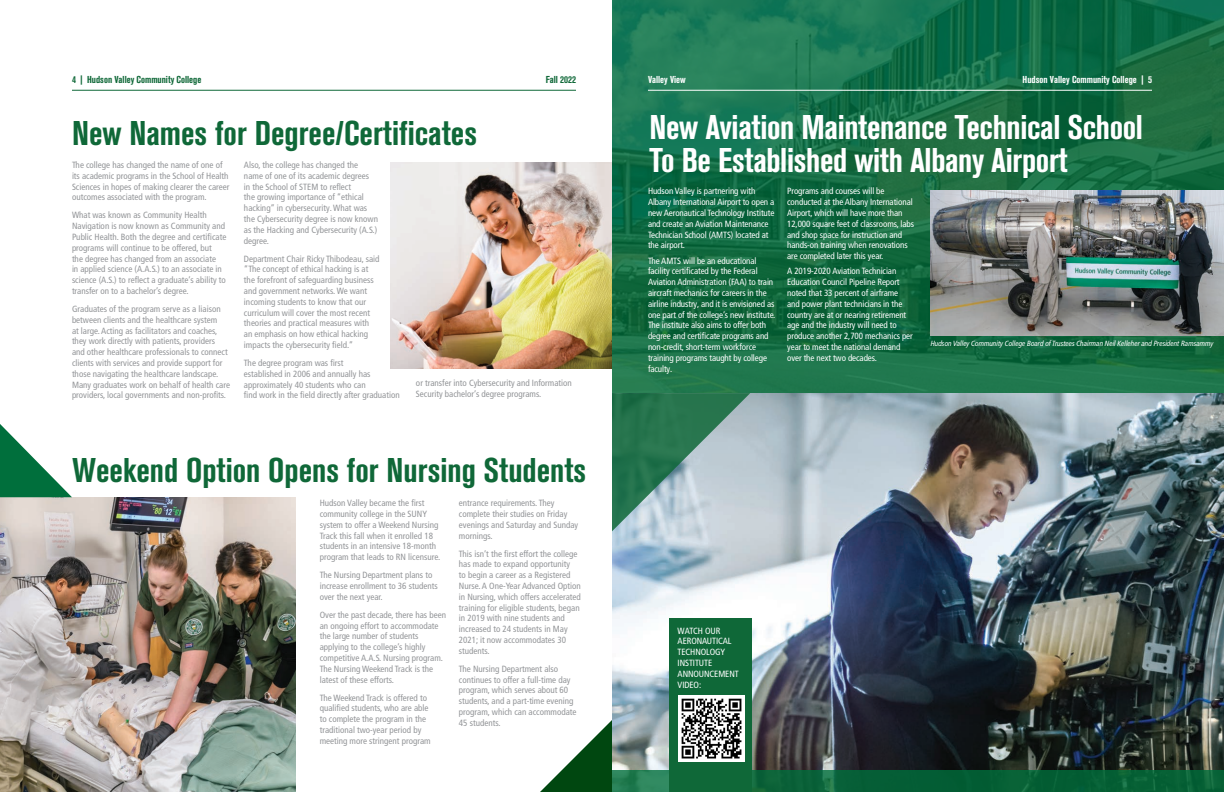
<style>
.page{position:relative;width:1224px;height:792px;background:#fff}
.page>*{position:absolute;margin:0;border:0;box-sizing:border-box;transform-origin:0 0}
._30_Green_Header{font:34px/33px "Akzidenz Grotesk BQ Bd Cnd Alt";letter-spacing:-.01em;color:#fff}
.t1{font:34px "Akzidenz Grotesk BQ Bd Cnd Alt";color:#0f6838}
.t2{font:10px "Akzidenz Grotesk BQ Bd Cnd Alt";color:#fff}
.t3{font:10px "Akzidenz Grotesk BQ Bd Cnd Alt";color:#0f6838}
._9_Gray_Body_Copy{font:condensed 9px/10.8px "Frutiger LT Pro";color:#939598}
._9_Gray_Body_Copy-2{font:condensed 9px/10.8px "Frutiger LT Pro";letter-spacing:-.01em;color:#fff}
.t4{font:italic condensed 7.5px "Frutiger LT Pro";letter-spacing:-.01em;color:#fff}
</style>
<div class="page">
<hr style="left:72px;top:90px;width:504px;height:1px;background:#0f6838">
<img style="left:612px;top:393px;width:612px;height:377px">
<img style="left:0;top:498px;width:295px;height:294px">
<svg style="left:612px;top:0;width:612px;height:393px;background:#166f47"></svg>
<hr style="left:648px;top:90px;width:504px;height:1px;background:#fff">
<svg style="left:540px;top:720px;width:72px;height:72px"></svg>
<img style="left:931px;top:190px;width:293px;height:146px">
<svg style="left:612px;top:393px;width:138px;height:138px;background:#709f90"></svg>
<svg style="left:612px;top:770px;width:612px;height:22px;background:#0b643a"></svg>
<svg style="left:0;top:424px;width:72px;height:73px"></svg>
<div style="left:670px;top:618px;width:82px;height:174px;background:#0f6838"></div>
<img style="left:678px;top:696px;width:66px;height:65px">
<img style="left:390px;top:162px;width:222px;height:207px">
<p class="t3" style="left:72px;top:74px;width:131px">4 | Hudson Valley Community College</p>
<p class="t3" style="left:546px;top:74px;width:32px">Fall 2022</p>
<p class="t1" style="left:72px;top:114px;width:407px">New Names for Degree/Certificates</p>
<p class="_9_Gray_Body_Copy" style="left:72px;top:160px;width:159px">The college has changed the name of one of its academic programs in the School of Health Sciences in hopes of making clearer the career outcomes associated with the program.</p>
<p class="_9_Gray_Body_Copy" style="left:72px;top:210px;width:156px">What was known as Community Health Navigation is now known as Community and Public Health. Both the degree and certificate programs will continue to be offered, but<br>the degree has changed from an associate<br>in applied science (A.A.S.) to an associate in science (A.S.) to reflect a graduate’s ability to transfer on to a bachelor’s degree.</p>
<p class="_9_Gray_Body_Copy" style="left:72px;top:304px;width:160px">Graduates of the program serve as a liaison between clients and the healthcare system<br>at large. Acting as facilitators and coaches, they work directly with patients, providers and other healthcare professionals to connect clients with services and provide support for those navigating the healthcare landscape.<br>Many graduates work on behalf of health care providers, local governments and non-profits.</p>
<p class="_9_Gray_Body_Copy" style="left:244px;top:160px;width:136px">Also, the college has changed the name of one of its academic degrees<br>in the School of STEM to reflect<br>the growing importance of “ethical hacking” in cybersecurity. What was the Cybersecurity degree is now known as the Hacking and Cybersecurity (A.S.) degree.</p>
<p class="_9_Gray_Body_Copy" style="left:244px;top:253px;width:137px">Department Chair Ricky Thibodeau, said “The concept of ethical hacking is at the forefront of safeguarding business and government networks. We want incoming students to know that our curriculum will cover the most recent theories and practical measures with an emphasis on how ethical hacking impacts the cybersecurity field.”</p>
<p class="_9_Gray_Body_Copy" style="left:244px;top:358px;width:157px">The degree program was first<br>established in 2006 and annually has approximately 40 students who can<br>find work in the field directly after graduation</p>
<p class="_9_Gray_Body_Copy" style="left:416px;top:377px;width:157px">or transfer into Cybersecurity and Information<br>Security bachelor’s degree programs.</p>
<p class="t1" style="left:72px;top:450px;width:516px">Weekend Option Opens for Nursing Students</p>
<p class="_9_Gray_Body_Copy" style="left:320px;top:498px;width:122px">Hudson Valley became the first community college in the SUNY system to offer a Weekend Nursing<br>Track this fall when it enrolled 18 students in an intensive 18-month program that leads to RN licensure.</p>
<p class="_9_Gray_Body_Copy" style="left:320px;top:570px;width:120px">The Nursing Department plans to increase enrollment to 36 students over the next year.</p>
<p class="_9_Gray_Body_Copy" style="left:320px;top:609px;width:128px">Over the past decade, there has been an ongoing effort to accommodate the large number of students applying to the college’s highly competitive A.A.S. Nursing program.<br>The Nursing Weekend Track is the latest of these efforts.</p>
<p class="_9_Gray_Body_Copy" style="left:320px;top:692px;width:113px">The Weekend Track is offered to qualified students, who are able to complete the program in the traditional two-year period by meeting more stringent program</p>
<p class="_9_Gray_Body_Copy" style="left:459px;top:498px;width:121px">entrance requirements. They complete their studies on Friday evenings and Saturday and Sunday mornings.</p>
<p class="_9_Gray_Body_Copy" style="left:459px;top:548px;width:124px">This isn’t the first effort the college has made to expand opportunity<br>to begin a career as a Registered<br>Nurse. A One-Year Advanced Option in Nursing, which offers accelerated training for eligible students, began in 2019 with nine students and increased to 24 students in May<br>2021; it now accommodates 30 students.</p>
<p class="_9_Gray_Body_Copy" style="left:459px;top:663px;width:119px">The Nursing Department also continues to offer a full-time day program, which serves about 60 students, and a part-time evening program, which can accommodate<br>45 students.</p>
<p class="t2" style="left:648px;top:74px;width:39px">Valley View</p>
<p class="t2" style="left:1023px;top:74px;width:131px">Hudson Valley Community College | 5</p>
<p class="_30_Green_Header" style="left:649px;top:111px;width:495px">New Aviation Maintenance Technical School<br>To Be Established with Albany Airport</p>
<p class="_9_Gray_Body_Copy-2" style="left:648px;top:186px;width:128px">Hudson Valley is partnering with<br>Albany International Airport to open a new Aeronautical Technology Institute and create an Aviation Maintenance<br>Technician School (AMTS) located at the airport.</p>
<p class="_9_Gray_Body_Copy-2" style="left:648px;top:255px;width:129px">The AMTS will be an educational facility certificated by the Federal Aviation Administration (FAA) to train aircraft mechanics for careers in the airline industry, and it is envisioned as one part of the college’s new institute.<br>The institute also aims to offer both degree and certificate programs and non-credit, short-term workforce training programs taught by college faculty.</p>
<p class="_9_Gray_Body_Copy-2" style="left:787px;top:186px;width:128px">Programs and courses will be conducted at the Albany International Airport, which will have more than 12,000 square feet of classrooms, labs and shop space for instruction and hands-on training when renovations are completed later this year.</p>
<p class="_9_Gray_Body_Copy-2" style="left:787px;top:266px;width:127px">A 2019-2020 Aviation Technician Education Council Pipeline Report noted that 33 percent of airframe and power plant technicians in the country are at or nearing retirement age and the industry will need to produce another 2,700 mechanics per year to meet the national demand over the next two decades.</p>
<p class="t4" style="left:931px;top:339px;width:284px">Hudson Valley Community College Board of Trustees Chairman Neil Kelleher and President Ramsammy</p>
<p class="_9_Gray_Body_Copy-2" style="left:678px;top:625px;width:63px">WATCH OUR<br>AERONAUTICAL<br>TECHNOLOGY<br>INSTITUTE<br>ANNOUNCEMENT<br>VIDEO:</p>
</div>
